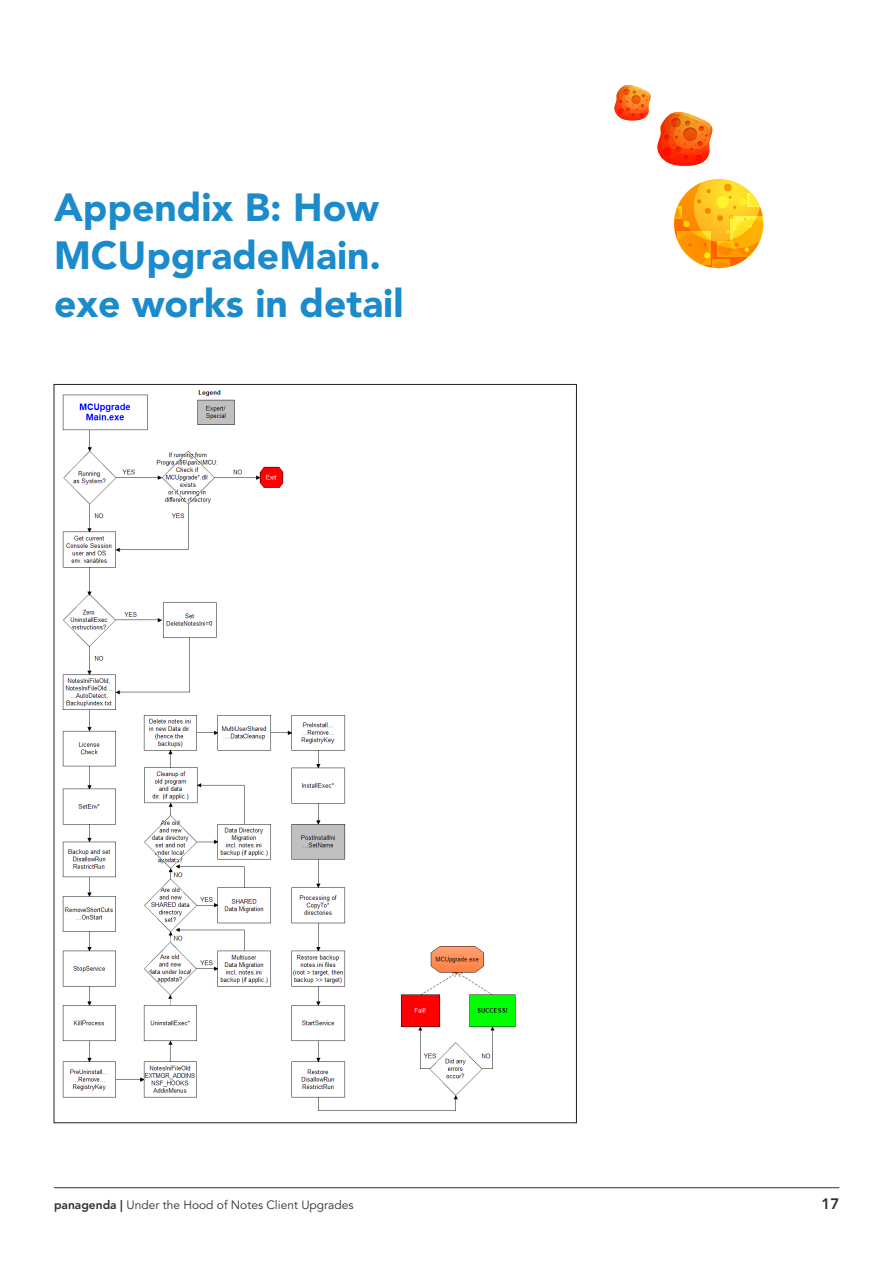
<style>
.page{position:relative;width:893px;height:1263px;background:#fff}
.page>*{position:absolute;margin:0;border:0;box-sizing:border-box;transform-origin:0 0}
.t1{font:900 39px/48px "Avenir LT Std";color:#1b8bcb}
.t2{font:800 15px "Avenir LT Std";color:#312f30}
.t3{font:12px "Avenir LT Std";color:#312f30}
.s1{font-weight:800}
</style>
<div class="page">
<hr style="left:54px;top:1187px;width:785px;height:1px;background:#312f30">
<img style="left:62px;top:390px;width:454px;height:721px">
<div style="left:421px;top:391px;width:149px;height:60px;background:#fff"></div>
<svg style="left:674px;top:179px;width:89px;height:90px"></svg>
<svg style="left:657px;top:112px;width:56px;height:54px"></svg>
<svg style="left:614px;top:85px;width:37px;height:36px"></svg>
<p class="t1" style="left:54px;top:183px;width:351px">Appendix B: How<br>MCUpgradeMain. exe works in detail</p>
<p class="t3" style="left:54px;top:1198px;width:301px"><span class="s1">panagenda |</span> Under the Hood of Notes Client Upgrades</p>
<p class="t2" style="left:822px;top:1195px;width:19px">17</p>
</div>
